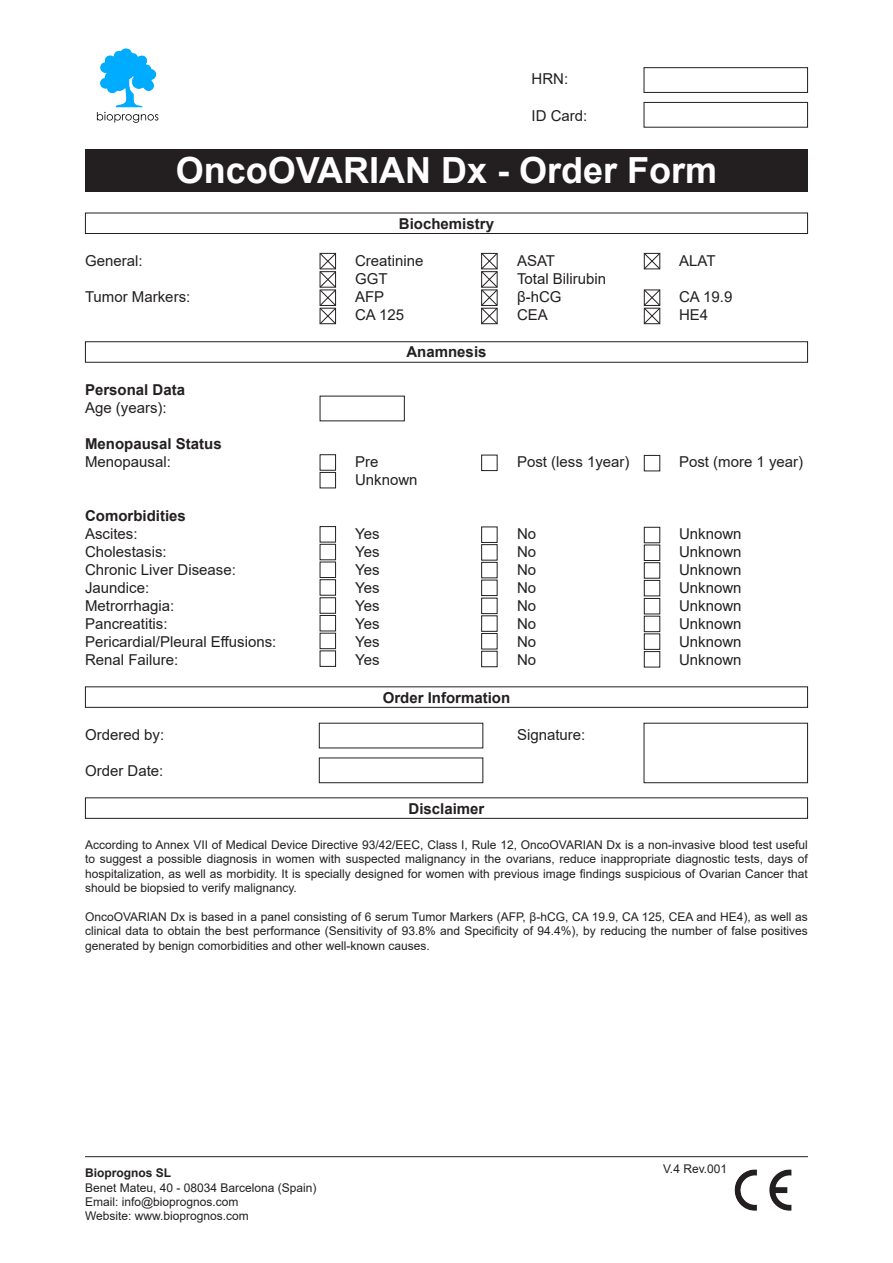
<style>
.page{position:relative;width:893px;height:1263px;background:#fff}
.page>*{position:absolute;margin:0;border:0;box-sizing:border-box;transform-origin:0 0}
.t1{font:700 36px "Arial";color:#fff}
.t2{font:15px "Arial";color:#231f20}
.t3{font:700 15px "Arial";color:#231f20}
.t4{font:12px/14.4px "Arial";color:#231f20;text-align:justify}
.t5{font:700 12px "Arial";color:#231f20}
</style>
<div class="page">
<div style="left:85px;top:149px;width:723px;height:42px;background:#231f20"></div>
<img style="left:734px;top:1169px;width:58px;height:42px">
<hr style="left:85px;top:1156px;width:723px;height:1px;background:#231f20">
<div style="left:85px;top:341px;width:723px;height:22px;border:1px solid #231f20"></div>
<div style="left:320px;top:544px;width:16px;height:16px;border:1px solid #231f20"></div>
<div style="left:320px;top:526px;width:16px;height:16px;border:1px solid #231f20"></div>
<div style="left:320px;top:562px;width:16px;height:16px;border:1px solid #231f20"></div>
<div style="left:320px;top:579px;width:16px;height:17px;border:1px solid #231f20"></div>
<div style="left:481px;top:544px;width:16px;height:16px;border:1px solid #231f20"></div>
<div style="left:481px;top:526px;width:16px;height:17px;border:1px solid #231f20"></div>
<div style="left:481px;top:562px;width:16px;height:16px;border:1px solid #231f20"></div>
<div style="left:481px;top:580px;width:16px;height:16px;border:1px solid #231f20"></div>
<div style="left:644px;top:545px;width:16px;height:16px;border:1px solid #231f20"></div>
<div style="left:644px;top:527px;width:16px;height:16px;border:1px solid #231f20"></div>
<div style="left:644px;top:562px;width:16px;height:17px;border:1px solid #231f20"></div>
<div style="left:644px;top:580px;width:16px;height:16px;border:1px solid #231f20"></div>
<div style="left:320px;top:615px;width:16px;height:16px;border:1px solid #231f20"></div>
<div style="left:320px;top:597px;width:16px;height:17px;border:1px solid #231f20"></div>
<div style="left:320px;top:633px;width:16px;height:16px;border:1px solid #231f20"></div>
<div style="left:320px;top:650px;width:16px;height:17px;border:1px solid #231f20"></div>
<div style="left:481px;top:615px;width:16px;height:17px;border:1px solid #231f20"></div>
<div style="left:481px;top:598px;width:16px;height:16px;border:1px solid #231f20"></div>
<div style="left:481px;top:633px;width:16px;height:16px;border:1px solid #231f20"></div>
<div style="left:481px;top:651px;width:16px;height:16px;border:1px solid #231f20"></div>
<div style="left:644px;top:616px;width:16px;height:16px;border:1px solid #231f20"></div>
<div style="left:644px;top:598px;width:16px;height:16px;border:1px solid #231f20"></div>
<div style="left:644px;top:633px;width:16px;height:17px;border:1px solid #231f20"></div>
<div style="left:644px;top:651px;width:16px;height:16px;border:1px solid #231f20"></div>
<div style="left:320px;top:472px;width:16px;height:16px;border:1px solid #231f20"></div>
<div style="left:320px;top:454px;width:16px;height:17px;border:1px solid #231f20"></div>
<div style="left:481px;top:455px;width:16px;height:16px;border:1px solid #231f20"></div>
<div style="left:644px;top:455px;width:16px;height:16px;border:1px solid #231f20"></div>
<img style="left:96px;top:48px;width:63px;height:75px">
<div style="left:85px;top:686px;width:723px;height:22px;border:1px solid #231f20"></div>
<div style="left:85px;top:797px;width:723px;height:22px;border:1px solid #231f20"></div>
<div style="left:85px;top:213px;width:723px;height:21px;border:1px solid #231f20"></div>
<svg style="left:643px;top:252px;width:18px;height:18px"></svg>
<div style="left:644px;top:723px;width:164px;height:60px;border:1px solid #231f20"></div>
<div style="left:319px;top:757px;width:164px;height:26px;border:1px solid #231f20"></div>
<div style="left:644px;top:67px;width:164px;height:26px;border:1px solid #231f20"></div>
<div style="left:644px;top:102px;width:164px;height:26px;border:1px solid #231f20"></div>
<svg style="left:319px;top:252px;width:18px;height:73px"></svg>
<svg style="left:481px;top:252px;width:17px;height:73px"></svg>
<svg style="left:643px;top:289px;width:18px;height:36px"></svg>
<p class="t2" style="left:531px;top:69px;width:38px">HRN:</p>
<p class="t2" style="left:531px;top:105px;width:57px">ID Card:</p>
<h1 class="t1" style="left:176px;top:145px;width:543px">OncoOVARIAN Dx - Order Form</h1>
<p class="t3" style="left:399px;top:213px;width:97px">Biochemistry</p>
<p class="t2" style="left:85px;top:250px;width:59px">General:</p>
<p class="t2" style="left:355px;top:250px;width:70px">Creatinine</p>
<p class="t2" style="left:517px;top:250px;width:40px">ASAT</p>
<p class="t2" style="left:679px;top:250px;width:38px">ALAT</p>
<p class="t2" style="left:355px;top:268px;width:34px">GGT</p>
<p class="t2" style="left:517px;top:268px;width:91px">Total Bilirubin</p>
<p class="t2" style="left:85px;top:286px;width:107px">Tumor Markers:</p>
<p class="t2" style="left:355px;top:286px;width:31px">AFP</p>
<p class="t2" style="left:517px;top:286px;width:46px">β-hCG</p>
<p class="t2" style="left:679px;top:286px;width:55px">CA 19.9</p>
<p class="t2" style="left:355px;top:304px;width:51px">CA 125</p>
<p class="t2" style="left:517px;top:304px;width:32px">CEA</p>
<p class="t2" style="left:679px;top:304px;width:31px">HE4</p>
<p class="t3" style="left:406px;top:342px;width:82px">Anamnesis</p>
<p class="t3" style="left:85px;top:379px;width:102px">Personal Data</p>
<p class="t2" style="left:85px;top:397px;width:83px">Age (years):</p>
<p class="t3" style="left:85px;top:433px;width:138px">Menopausal Status</p>
<p class="t2" style="left:85px;top:451px;width:87px">Menopausal:</p>
<p class="t2" style="left:355px;top:451px;width:25px">Pre</p>
<p class="t2" style="left:517px;top:451px;width:114px">Post (less 1year)</p>
<p class="t2" style="left:679px;top:451px;width:126px">Post (more 1 year)</p>
<p class="t2" style="left:355px;top:469px;width:64px">Unknown</p>
<p class="t3" style="left:85px;top:505px;width:102px">Comorbidities</p>
<p class="t2" style="left:85px;top:523px;width:54px">Ascites:</p>
<p class="t2" style="left:355px;top:523px;width:26px">Yes</p>
<p class="t2" style="left:517px;top:523px;width:21px">No</p>
<p class="t2" style="left:679px;top:523px;width:64px">Unknown</p>
<p class="t2" style="left:85px;top:541px;width:83px">Cholestasis:</p>
<p class="t2" style="left:355px;top:541px;width:26px">Yes</p>
<p class="t2" style="left:517px;top:541px;width:21px">No</p>
<p class="t2" style="left:679px;top:541px;width:64px">Unknown</p>
<p class="t2" style="left:85px;top:559px;width:152px">Chronic Liver Disease:</p>
<p class="t2" style="left:355px;top:559px;width:26px">Yes</p>
<p class="t2" style="left:517px;top:559px;width:21px">No</p>
<p class="t2" style="left:679px;top:559px;width:64px">Unknown</p>
<p class="t2" style="left:85px;top:577px;width:66px">Jaundice:</p>
<p class="t2" style="left:355px;top:577px;width:26px">Yes</p>
<p class="t2" style="left:517px;top:577px;width:21px">No</p>
<p class="t2" style="left:679px;top:577px;width:64px">Unknown</p>
<p class="t2" style="left:85px;top:595px;width:91px">Metrorrhagia:</p>
<p class="t2" style="left:355px;top:595px;width:26px">Yes</p>
<p class="t2" style="left:517px;top:595px;width:21px">No</p>
<p class="t2" style="left:679px;top:595px;width:64px">Unknown</p>
<p class="t2" style="left:85px;top:613px;width:84px">Pancreatitis:</p>
<p class="t2" style="left:355px;top:613px;width:26px">Yes</p>
<p class="t2" style="left:517px;top:613px;width:21px">No</p>
<p class="t2" style="left:679px;top:613px;width:64px">Unknown</p>
<p class="t2" style="left:85px;top:631px;width:193px">Pericardial/Pleural Effusions:</p>
<p class="t2" style="left:355px;top:631px;width:26px">Yes</p>
<p class="t2" style="left:517px;top:631px;width:21px">No</p>
<p class="t2" style="left:679px;top:631px;width:64px">Unknown</p>
<p class="t2" style="left:85px;top:649px;width:95px">Renal Failure:</p>
<p class="t2" style="left:355px;top:649px;width:26px">Yes</p>
<p class="t2" style="left:517px;top:649px;width:21px">No</p>
<p class="t2" style="left:679px;top:649px;width:64px">Unknown</p>
<p class="t3" style="left:383px;top:687px;width:129px">Order Information</p>
<p class="t2" style="left:85px;top:724px;width:81px">Ordered by:</p>
<p class="t2" style="left:517px;top:724px;width:70px">Signature:</p>
<p class="t2" style="left:85px;top:760px;width:80px">Order Date:</p>
<p class="t3" style="left:409px;top:798px;width:77px">Disclaimer</p>
<p class="t4" style="left:85px;top:837px;width:724px">According to Annex VII of Medical Device Directive 93/42/EEC, Class I, Rule 12, OncoOVARIAN Dx is a non-invasive blood test useful to suggest a possible diagnosis in women with suspected malignancy in the ovarians, reduce inappropriate diagnostic tests, days of hospitalization, as well as morbidity. It is specially designed for women with previous image findings suspicious of Ovarian Cancer that should be biopsied to verify malignancy.</p>
<p class="t4" style="left:85px;top:909px;width:724px">OncoOVARIAN Dx is based in a panel consisting of 6 serum Tumor Markers (AFP, β-hCG, CA 19.9, CA 125, CEA and HE4), as well as clinical data to obtain the best performance (Sensitivity of 93.8% and Specificity of 94.4%), by reducing the number of false positives generated by benign comorbidities and other well-known causes.</p>
<p class="t5" style="left:85px;top:1164px;width:88px">Bioprognos SL</p>
<p class="t4" style="left:85px;top:1180px;width:233px;text-align:left">Benet Mateu, 40 - 08034 Barcelona (Spain)<br>Email: info@bioprognos.com<br>Website: www.bioprognos.com</p>
<p class="t4" style="left:663px;top:1161px;width:66px">V.4 Rev.001</p>
</div>
